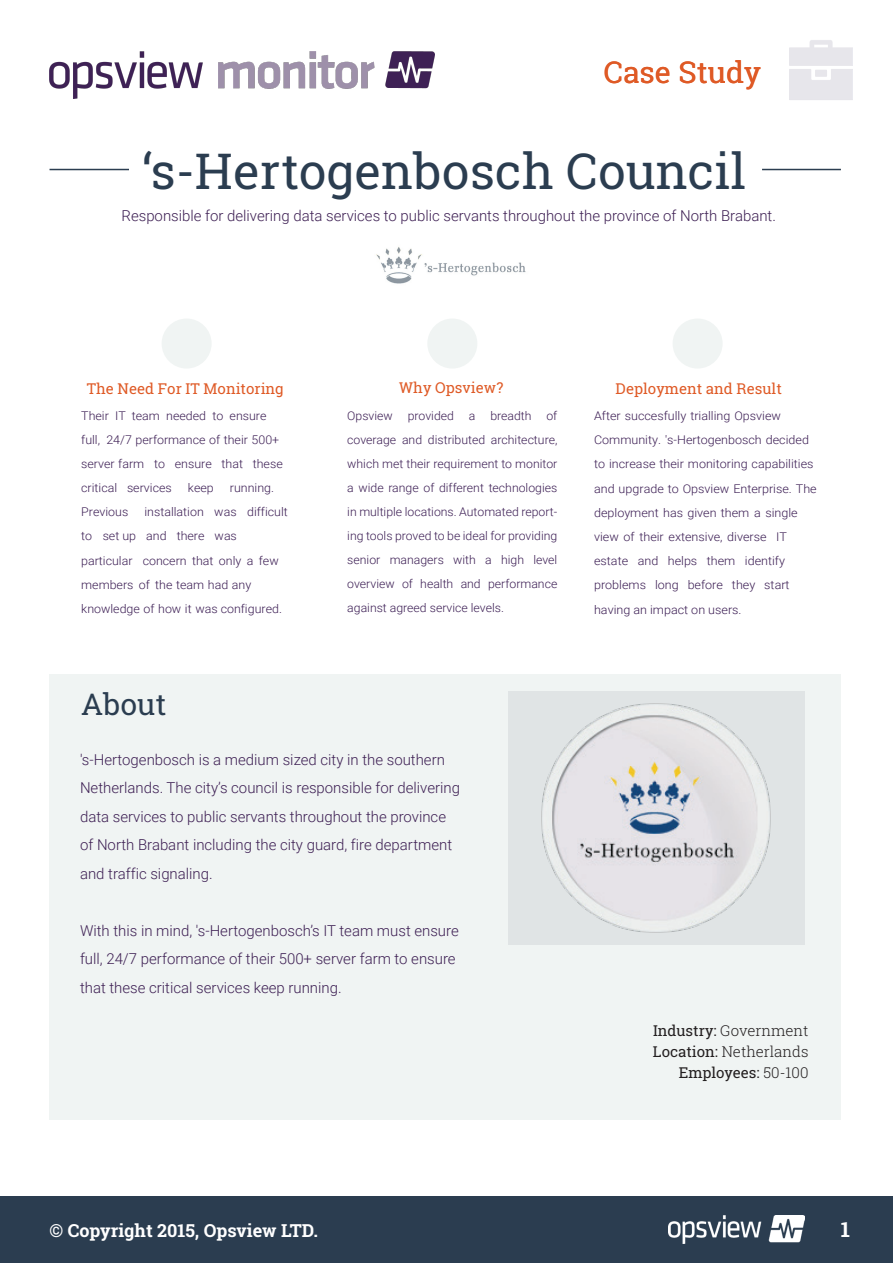
<style>
.page{position:relative;width:893px;height:1263px;background:#fff}
.page>*{position:absolute;margin:0;border:0;box-sizing:border-box;transform-origin:0 0}
.t1{font:49.65px "Roboto Slab";color:#2b3d50}
.t2{font:30px "Roboto Slab";color:#df5a26}
.t3{font:30px "Roboto Slab";color:#2b3d50}
.t4{font:700 21px "Roboto Slab";color:#fff}
.t5{font:700 18px "Roboto Slab";color:#fff}
.t6{font:300 15px/28.5px "Roboto";color:#3d1f53}
.t7{font:15px/21px "Roboto Slab";color:#231f20;text-align:right}
.t8{font:15px "Roboto Slab";color:#df5a26}
.t9{font:300 12px/24px "Roboto";color:#3c1e54;text-align:justify}
.t10{font:300 12px/24.2px "Roboto";color:#3c1e54;scale:1.05 1}
.t11{font:300 12px/24.2px "Roboto";color:#3c1e54;scale:1.04 1}
.s1{font-weight:300}
</style>
<div class="page">
<div style="left:0;top:1196px;width:893px;height:67px;background:#2b3d50"></div>
<img style="left:669px;top:1215px;width:136px;height:28px">
<img style="left:50px;top:51px;width:385px;height:47px">
<hr style="left:50px;top:169px;width:79px;height:1px;background:#2b3d50">
<hr style="left:762px;top:169px;width:79px;height:1px;background:#2b3d50">
<div style="left:162px;top:318px;width:50px;height:51px;background:#f0f4f3;border-radius:50%"></div>
<div style="left:427px;top:318px;width:50px;height:51px;background:#f0f4f3;border-radius:50%"></div>
<div style="left:673px;top:318px;width:50px;height:51px;background:#f0f4f3;border-radius:50%"></div>
<div style="left:50px;top:674px;width:791px;height:445px;background:#f0f4f3"></div>
<div style="left:508px;top:692px;width:296px;height:253px;background:#e0e4e5"></div>
<img style="left:542px;top:704px;width:229px;height:229px">
<img style="left:376px;top:247px;width:150px;height:37px">
<h2 class="t2" style="left:604px;top:51px;width:159px">Case Study</h2>
<h1 class="t1" style="left:142px;top:136px;width:605px">‘s-Hertogenbosch Council</h1>
<p class="t6" style="left:122px;top:201px;width:656px">Responsible for delivering data services to public servants throughout the province of North Brabant.</p>
<p class="t8" style="left:87px;top:378px;width:199px">The Need For IT Monitoring</p>
<p class="t11" style="left:81px;top:403px;width:195px">Their IT team needed to ensure full, 24/7 performance of their 500+ server farm to ensure that these critical services</p>
<p class="t11" style="left:188px;top:475px;width:26px">keep</p>
<p class="t11" style="left:230px;top:475px;width:44px">running.</p>
<p class="t11" style="left:81px;top:499px;width:200px;text-indent:63px">installation was difficult to set up and there was particular concern that only a few members of the team had any knowledge of how it was configured.</p>
<p class="t11" style="left:81px;top:499px;width:47px">Previous</p>
<h2 class="t3" style="left:81px;top:684px;width:87px">About</h2>
<p class="t8" style="left:399px;top:377px;width:105px">Why Opsview?</p>
<p class="t9" style="left:347px;top:404px;width:212px">Opsview provided a breadth of coverage and distributed architecture, which met their requirement to monitor a wide range of different technologies in multiple locations. Automated report&shy;ing tools proved to be ideal for providing senior managers with a high level overview of health and performance against agreed service levels.</p>
<p class="t6" style="left:80px;top:745px;width:381px">'s-Hertogenbosch is a medium sized city in the southern Netherlands. The city’s council is responsible for delivering data services to public servants throughout the province of North Brabant including the city guard, fire department and traffic signaling.</p>
<p class="t6" style="left:80px;top:916px;width:380px">With this in mind, 's-Hertogenbosch’s IT team must ensure full, 24/7 performance of their 500+ server farm to ensure that these critical services keep running.</p>
<p class="t8" style="left:616px;top:378px;width:168px">Deployment and Result</p>
<p class="t10" style="left:594px;top:403px;width:214px">After succesfully trialling Opsview Community. 's-Hertogenbosch decided to increase their monitoring capabilities and upgrade to Opsview Enterprise. The deployment has given them a single view of their extensive, diverse IT estate and helps them identify problems long before they start having an impact on users.</p>
<p class="t7" style="left:653px;top:1020px;width:157px">Industry: <span class="s1">Government<br></span>Location: <span class="s1">Netherlands<br></span>Employees: <span class="s1">50-100</span></p>
<p class="t5" style="left:50px;top:1218px;width:270px">© Copyright 2015, Opsview LTD.</p>
<h3 class="t4" style="left:841px;top:1215px;width:11px">1</h3>
</div>
